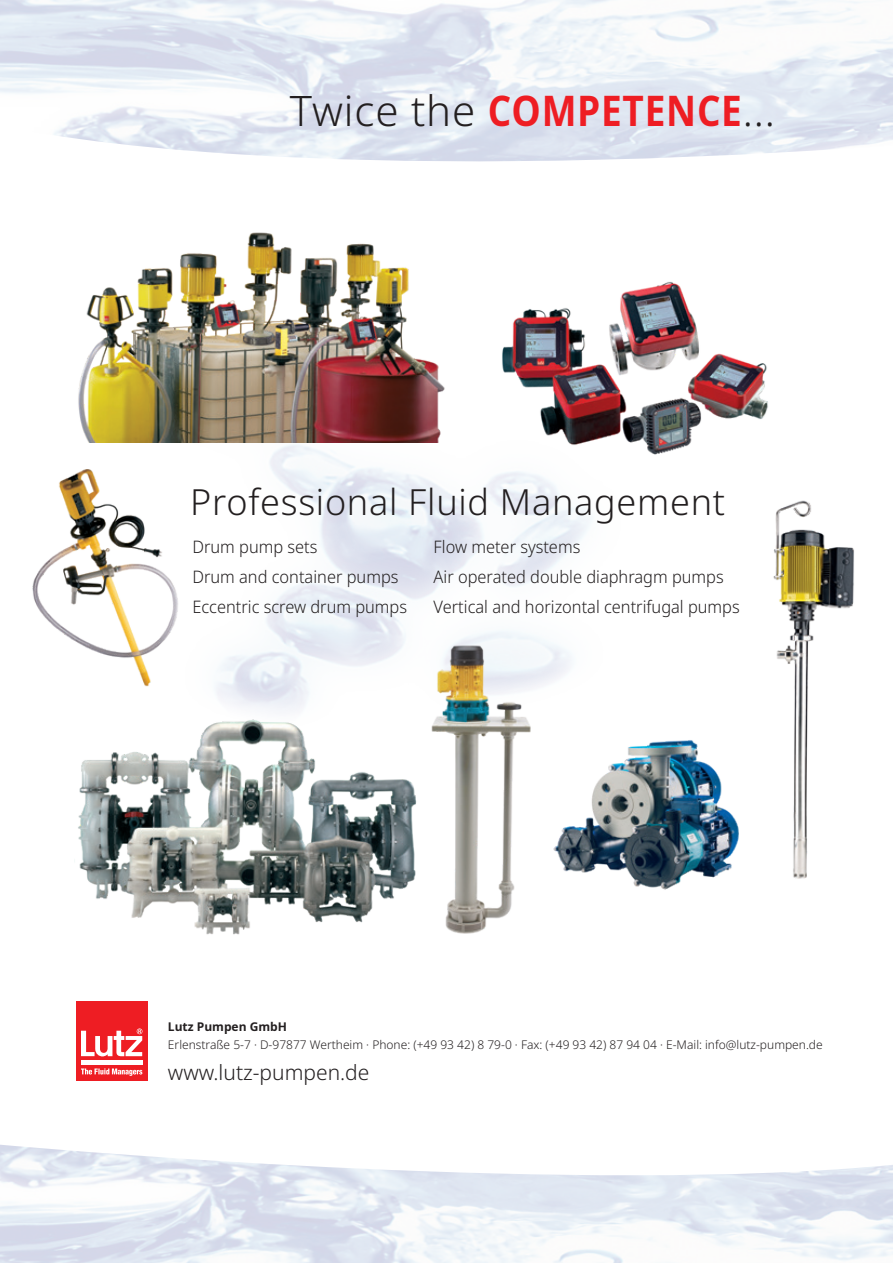
<style>
.page{position:relative;width:893px;height:1263px;background:#fff}
.page>*{position:absolute;margin:0;border:0;box-sizing:border-box;transform-origin:0 0}
.t1{font:300 42px "Noto Sans";letter-spacing:.02em;color:#231f20}
.t2{font:300 36px "Noto Sans";letter-spacing:.02em;color:#231f20}
.t3{font:300 21px "Noto Sans";color:#231f20}
.t4{font:300 17.25px/30px "Noto Sans";color:#231f20;scale:.95 1}
.t5{font:300 12px "Noto Sans";color:#231f20}
.t6{font:700 12px "Noto Sans";color:#231f20}
.s1{font-weight:700;color:#ee1d23}
</style>
<div class="page">
<img style="left:0;top:1144px;width:893px;height:119px">
<img style="left:88px;top:442px;width:503px;height:257px">
<img style="left:492px;top:282px;width:276px;height:186px">
<img style="left:554px;top:740px;width:185px;height:150px">
<img style="left:74px;top:699px;width:343px;height:236px">
<img style="left:773px;top:500px;width:81px;height:379px">
<div style="left:76px;top:1001px;width:72px;height:79px;background:#ee1d23"></div>
<hr style="left:81px;top:1060px;width:61px;height:4px;background:#fff">
<svg style="left:81px;top:1028px;width:61px;height:28px"></svg>
<svg style="left:81px;top:1068px;width:61px;height:8px"></svg>
<img style="left:78px;top:232px;width:367px;height:210px">
<img style="left:32px;top:469px;width:150px;height:224px">
<img style="left:430px;top:641px;width:102px;height:293px">
<h1 class="t1" style="left:290px;top:81px;width:487px">Twice the <span class="s1">COMPETENCE</span>...</h1>
<h2 class="t2" style="left:190px;top:476px;width:536px">Professional Fluid Management</h2>
<p class="t4" style="left:192px;top:533px;width:227px">Drum pump sets<br>Drum and container pumps<br>Eccentric screw drum pumps</p>
<p class="t4" style="left:434px;top:533px;width:324px">Flow meter systems<br>Air operated double diaphragm pumps<br>Vertical and horizontal centrifugal pumps</p>
<p class="t6" style="left:168px;top:1018px;width:120px">Lutz Pumpen GmbH</p>
<p class="t5" style="left:168px;top:1036px;width:656px">Erlenstraße 5-7 · D-97877 Wertheim · Phone: (+49 93 42) 8 79-0 · Fax: (+49 93 42) 87 94 04 · E-Mail: info@lutz-pumpen.de</p>
<p class="t3" style="left:168px;top:1057px;width:203px">www.lutz-pumpen.de</p>
</div>
